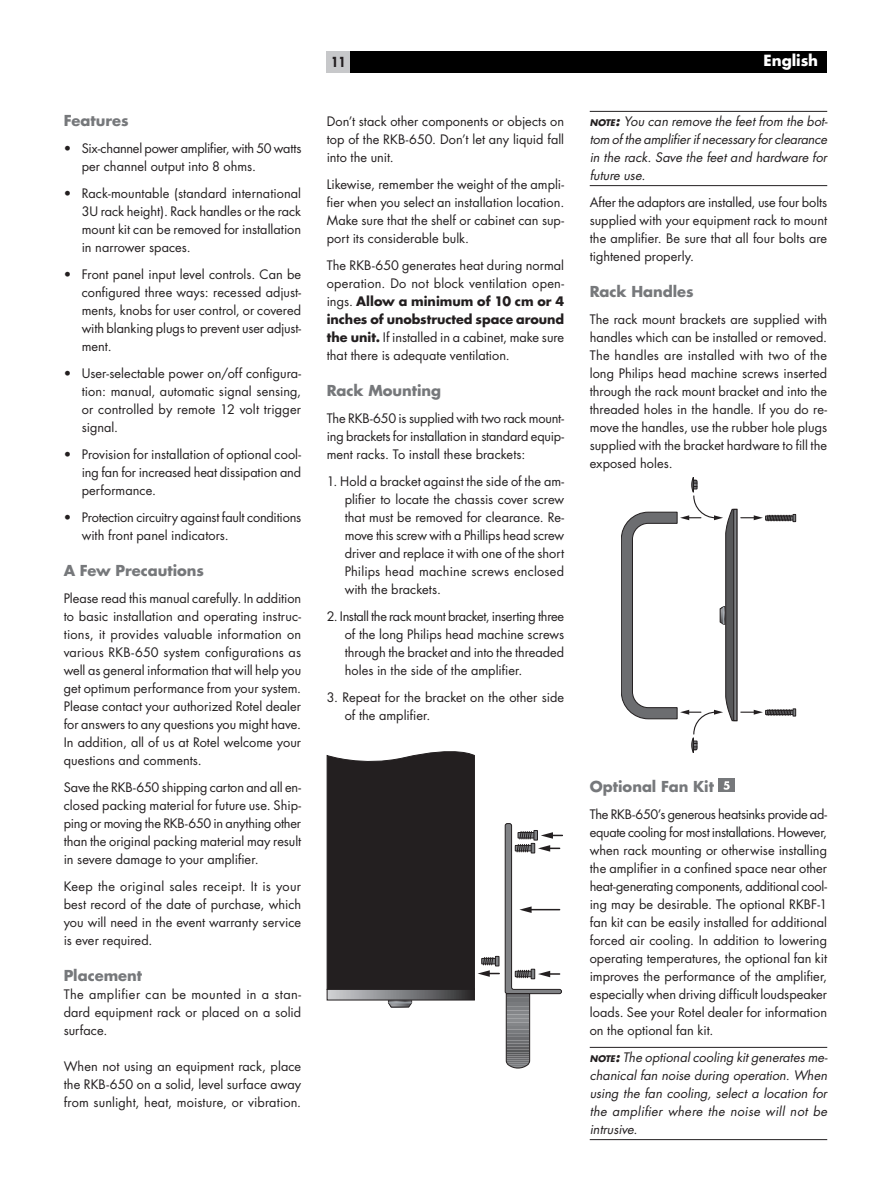
<style>
.page{position:relative;width:891px;height:1188px;background:#fff}
.page>*{position:absolute;margin:0;border:0;box-sizing:border-box;transform-origin:0 0}
.t1{font:700 15px "Futura";letter-spacing:-.005em;color:#fff}
.t2{font:700 14.7px "Futura";color:#76787b}
.t3{font:700 13.5px "Futura";color:#231f20;scale:.8 1}
.t4{font:12.75px/18px "Futura";color:#231f20;text-align:justify}
.t5{font:italic 12.75px/18px "Futura";letter-spacing:.005em;color:#231f20;text-align:justify}
.s1{font-weight:700}
.s2{font-weight:700;font-size:8.85px}
</style>
<div class="page">
<div style="left:327px;top:51px;width:500px;height:21px;background:#000"></div>
<div style="left:327px;top:51px;width:23px;height:21px;background:#c7c8ca"></div>
<svg style="left:327px;top:751px;width:236px;height:318px"></svg>
<hr style="left:590px;top:111px;width:237px;height:1px;background:#231f20">
<hr style="left:590px;top:185px;width:237px;height:1px;background:#231f20">
<hr style="left:590px;top:1047px;width:237px;height:1px;background:#231f20">
<hr style="left:590px;top:1139px;width:237px;height:1px;background:#231f20">
<svg style="left:621px;top:478px;width:175px;height:274px"></svg>
<div style="left:719px;top:779px;width:16px;height:13px;background:#76787b"></div>
<svg style="left:724px;top:781px;width:6px;height:9px"></svg>
<p class="t2" style="left:64px;top:110px;width:66px">Features</p>
<p class="t4" style="left:82px;top:139px;width:221px;text-indent:-18px">• Six-channel power amplifier, with 50 watts per channel output into 8 ohms.</p>
<p class="t4" style="left:82px;top:184px;width:221px;text-indent:-18px">• Rack-mountable (standard international 3U rack height). Rack handles or the rack mount kit can be removed for installation in narrower spaces.</p>
<p class="t4" style="left:82px;top:265px;width:221px;text-indent:-18px">• Front panel input level controls. Can be configured three ways: recessed adjust&shy;ments, knobs for user control, or covered with blanking plugs to prevent user adjust&shy;ment.</p>
<p class="t4" style="left:82px;top:364px;width:221px;text-indent:-18px">• User-selectable power on/off configura&shy;tion: manual, automatic signal sensing, or controlled by remote 12 volt trigger signal.</p>
<p class="t4" style="left:82px;top:445px;width:221px;text-indent:-18px">• Provision for installation of optional cool&shy;ing fan for increased heat dissipation and performance.</p>
<p class="t4" style="left:82px;top:508px;width:221px;text-indent:-18px">• Protection circuitry against fault conditions with front panel indicators.</p>
<p class="t2" style="left:64px;top:560px;width:142px">A Few Precautions</p>
<p class="t4" style="left:64px;top:589px;width:239px">Please read this manual carefully. In addition to basic installation and operating instruc&shy;tions, it provides valuable information on various RKB-650 system configurations as well as general information that will help you get optimum performance from your system.<br>Please contact your authorized Rotel dealer for answers to any questions you might have.<br>In addition, all of us at Rotel welcome your questions and comments.</p>
<p class="t4" style="left:64px;top:778px;width:239px">Save the RKB-650 shipping carton and all en&shy;closed packing material for future use. Ship&shy;ping or moving the RKB-650 in anything other than the original packing material may result in severe damage to your amplifier.</p>
<p class="t4" style="left:64px;top:877px;width:239px">Keep the original sales receipt. It is your best record of the date of purchase, which you will need in the event warranty service is ever required.</p>
<p class="t2" style="left:64px;top:965px;width:80px">Placement</p>
<p class="t4" style="left:64px;top:985px;width:239px">The amplifier can be mounted in a stan&shy;dard equipment rack or placed on a solid surface.</p>
<p class="t4" style="left:64px;top:1057px;width:239px">When not using an equipment rack, place the RKB-650 on a solid, level surface away from sunlight, heat, moisture, or vibration.</p>
<p class="t3" style="left:331px;top:52px;width:20px">11</p>
<p class="t1" style="left:764px;top:50px;width:56px">English</p>
<p class="t4" style="left:327px;top:112px;width:239px">Don’t stack other components or objects on top of the RKB-650. Don’t let any liquid fall into the unit.</p>
<p class="t4" style="left:327px;top:175px;width:239px">Likewise, remember the weight of the ampli&shy;fier when you select an installation location.<br>Make sure that the shelf or cabinet can sup&shy;port its considerable bulk.</p>
<p class="t4" style="left:327px;top:256px;width:239px">The RKB-650 generates heat during normal operation. Do not block ventilation open&shy;ings. <span class="s1">Allow a minimum of 10 cm or 4 inches of unobstructed space around the unit.</span> If installed in a cabinet, make sure that there is adequate ventilation.</p>
<p class="t2" style="left:327px;top:380px;width:116px">Rack Mounting</p>
<p class="t4" style="left:327px;top:409px;width:239px">The RKB-650 is supplied with two rack mount&shy;ing brackets for installation in standard equip&shy;ment racks. To install these brackets:</p>
<p class="t4" style="left:345px;top:472px;width:221px;text-indent:-18px">1. Hold a bracket against the side of the am&shy;plifier to locate the chassis cover screw that must be removed for clearance. Re&shy;move this screw with a Phillips head screw driver and replace it with one of the short Philips head machine screws enclosed with the brackets.</p>
<p class="t4" style="left:345px;top:607px;width:221px;text-indent:-18px">2. Install the rack mount bracket, inserting three of the long Philips head machine screws through the bracket and into the threaded holes in the side of the amplifier.</p>
<p class="t4" style="left:345px;top:688px;width:221px;text-indent:-18px">3. Repeat for the bracket on the other side of the amplifier.</p>
<p class="t5" style="left:590px;top:112px;width:240px"><span class="s2">NOTE</span><span class="s1">:</span> You can remove the feet from the bot&shy;tom of the amplifier if necessary for clearance in the rack. Save the feet and hardware for future use.</p>
<p class="t4" style="left:590px;top:193px;width:239px">After the adaptors are installed, use four bolts supplied with your equipment rack to mount the amplifier. Be sure that all four bolts are tightened properly.</p>
<p class="t2" style="left:590px;top:281px;width:105px">Rack Handles</p>
<p class="t4" style="left:590px;top:310px;width:239px">The rack mount brackets are supplied with handles which can be installed or removed.<br>The handles are installed with two of the long Philips head machine screws inserted through the rack mount bracket and into the threaded holes in the handle. If you do re&shy;move the handles, use the rubber hole plugs supplied with the bracket hardware to fill the exposed holes.</p>
<p class="t2" style="left:590px;top:776px;width:126px">Optional Fan Kit</p>
<p class="t4" style="left:590px;top:805px;width:239px">The RKB-650’s generous heatsinks provide ad&shy;equate cooling for most installations. However, when rack mounting or otherwise installing the amplifier in a confined space near other heat-generating components, additional cool&shy;ing may be desirable. The optional RKBF-1 fan kit can be easily installed for additional forced air cooling. In addition to lowering operating temperatures, the optional fan kit improves the performance of the amplifier, especially when driving difficult loudspeaker loads. See your Rotel dealer for information on the optional fan kit.</p>
<p class="t5" style="left:590px;top:1048px;width:240px"><span class="s2">NOTE</span><span class="s1">:</span> The optional cooling kit generates me&shy;chanical fan noise during operation. When using the fan cooling, select a location for the amplifier where the noise will not be intrusive.</p>
</div>
